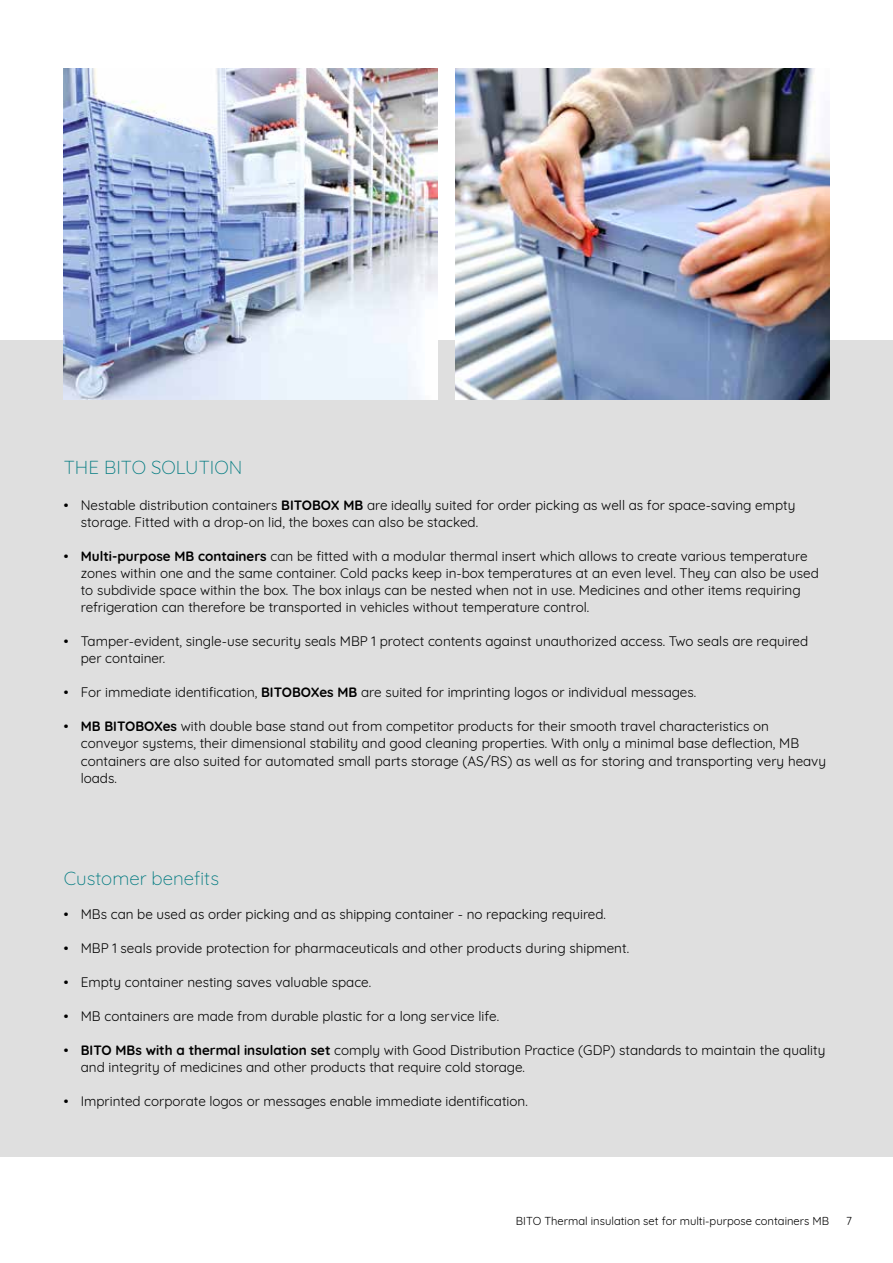
<style>
.page{position:relative;width:893px;height:1263px;background:#fff}
.page>*{position:absolute;margin:0;border:0;box-sizing:border-box;transform-origin:0 0}
.t1{font:300 18.75px "Quicksand";color:#007a80}
.t2{font:13.5px/17px "Quicksand";color:#000}
.t3{font:500 13.5px "Quicksand";color:#000}
.t4{font:11.25px "Quicksand";color:#000}
.s1{font-weight:700}
</style>
<div class="page">
<div style="left:0;top:340px;width:893px;height:817px;background:#dfdfdf"></div>
<img style="left:64px;top:68px;width:374px;height:332px">
<img style="left:455px;top:68px;width:374px;height:332px">
<h1 class="t1" style="left:64px;top:453px;width:180px">THE BITO SOLUTION</h1>
<p class="t3" style="left:64px;top:495px;width:6px">•</p>
<p class="t3" style="left:64px;top:546px;width:6px">•</p>
<p class="t3" style="left:64px;top:631px;width:6px">•</p>
<p class="t3" style="left:64px;top:682px;width:6px">•</p>
<p class="t3" style="left:64px;top:716px;width:6px">•</p>
<p class="t2" style="left:81px;top:496px;width:716px">Nestable distribution containers <span class="s1">BITOBOX MB</span> are ideally suited for order picking as well as for space-saving empty storage. Fitted with a drop-on lid, the boxes can also be stacked.</p>
<p class="t2" style="left:81px;top:547px;width:740px"><span class="s1">Multi-purpose MB containers</span> can be fitted with a modular thermal insert which allows to create various temperature zones within one and the same container. Cold packs keep in-box temperatures at an even level. They can also be used to subdivide space within the box. The box inlays can be nested when not in use. Medicines and other items requiring refrigeration can therefore be transported in vehicles without temperature control.</p>
<p class="t2" style="left:81px;top:632px;width:729px">Tamper-evident, single-use security seals MBP 1 protect contents against unauthorized access. Two seals are required per container.</p>
<p class="t2" style="left:81px;top:683px;width:617px">For immediate identification, <span class="s1">BITOBOXes MB</span> are suited for imprinting logos or individual messages.</p>
<p class="t2" style="left:81px;top:717px;width:747px"><span class="s1">MB BITOBOXes</span> with double base stand out from competitor products for their smooth travel characteristics on conveyor systems, their dimensional stability and good cleaning properties. With only a minimal base deflection, MB containers are also suited for automated small parts storage (AS/RS) as well as for storing and transporting very heavy loads.</p>
<h1 class="t1" style="left:64px;top:864px;width:157px">Customer benefits</h1>
<p class="t3" style="left:64px;top:903px;width:6px">•</p>
<p class="t3" style="left:64px;top:937px;width:6px">•</p>
<p class="t3" style="left:64px;top:971px;width:6px">•</p>
<p class="t3" style="left:64px;top:1005px;width:6px">•</p>
<p class="t3" style="left:64px;top:1039px;width:6px">•</p>
<p class="t3" style="left:64px;top:1090px;width:6px">•</p>
<p class="t2" style="left:81px;top:904px;width:527px">MBs can be used as order picking and as shipping container - no repacking required.</p>
<p class="t2" style="left:81px;top:938px;width:550px">MBP 1 seals provide protection for pharmaceuticals and other products during shipment.</p>
<p class="t2" style="left:81px;top:972px;width:292px">Empty container nesting saves valuable space.</p>
<p class="t2" style="left:81px;top:1006px;width:420px">MB containers are made from durable plastic for a long service life.</p>
<p class="t2" style="left:81px;top:1040px;width:746px"><span class="s1">BITO MBs with a thermal insulation set</span> comply with Good Distribution Practice (GDP) standards to maintain the quality and integrity of medicines and other products that require cold storage.</p>
<p class="t2" style="left:81px;top:1091px;width:448px">Imprinted corporate logos or messages enable immediate identification.</p>
<p class="t4" style="left:516px;top:1212px;width:315px">BITO Thermal insulation set for multi-purpose containers MB</p>
<p class="t4" style="left:846px;top:1212px;width:7px">7</p>
</div>
